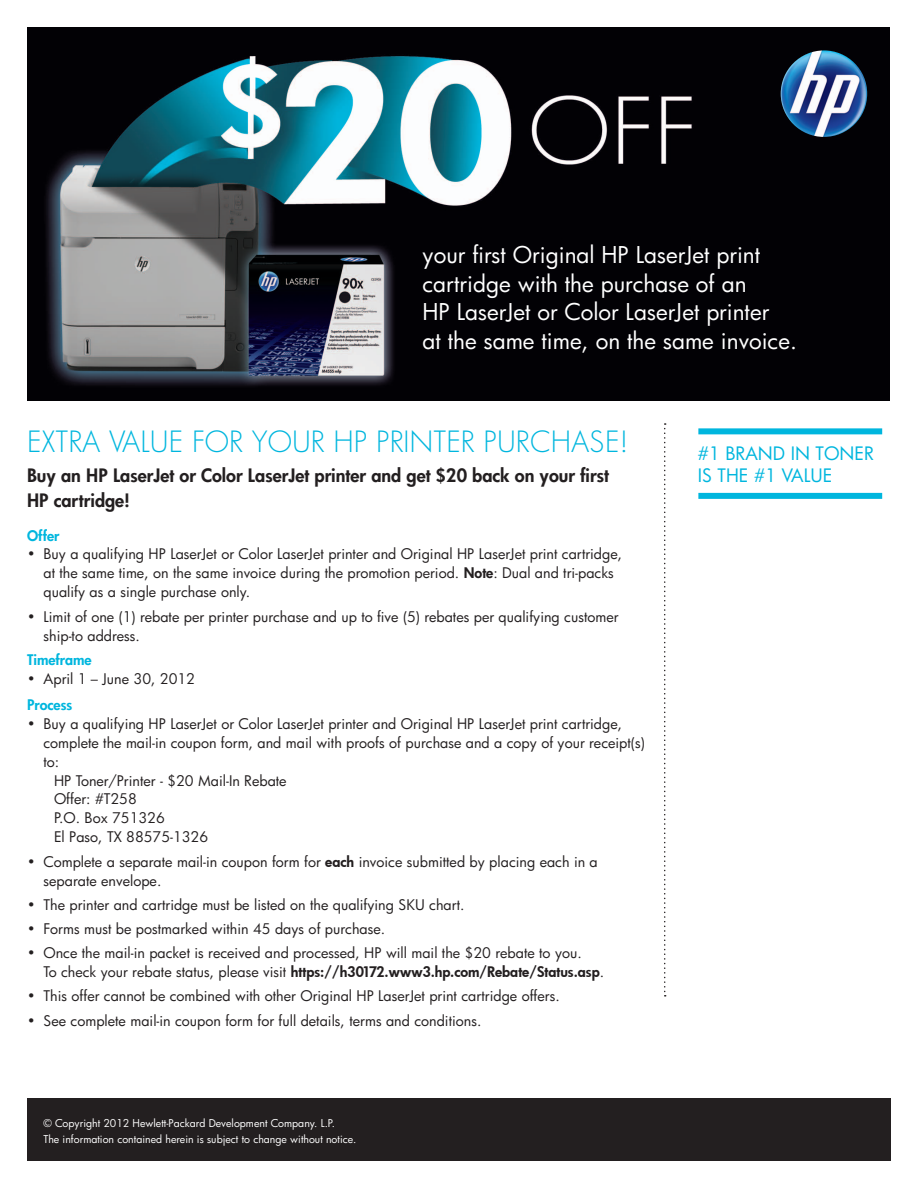
<style>
.page{position:relative;width:918px;height:1188px;background:#fff}
.page>*{position:absolute;margin:0;border:0;box-sizing:border-box;transform-origin:0 0}
.t1{font:300 28.5px "Futura";color:#00b6de}
.t2{font:22.5px/28.5px "Futura";color:#fff}
.t3{font:800 18px/25px "Futura";color:#231f20}
.t4{font:18px/22.5px "Futura";color:#00b6de}
.t5{font:14.25px/18.8px "Futura";color:#231f20}
.t6{font:14.25px "Futura Hv";color:#231f20}
.t7{font:800 14.25px "Futura";color:#00b6de}
.t8{font:10.5px/16px "Futura";color:#fff}
.s1{font-weight:800}
.s2{font-family:"Futura Hv"}
.s3{font-family:"Futura"}
</style>
<div class="page">
<div style="left:27px;top:1099px;width:864px;height:62px;background:#231f20"></div>
<svg style="left:664px;top:423px;width:2px;height:574px"></svg>
<div style="left:698px;top:428px;width:184px;height:6px;background:#00b6de"></div>
<div style="left:698px;top:493px;width:184px;height:6px;background:#00b6de"></div>
<img style="left:27px;top:27px;width:863px;height:374px">
<img style="left:781px;top:50px;width:86px;height:87px;border-radius:43px">
<h2 class="t2" style="left:423px;top:240px;width:376px">your first Original HP LaserJet print cartridge with the purchase of an<br>HP LaserJet or Color LaserJet printer<br>at the same time, on the same invoice.</h2>
<h1 class="t1" style="left:27px;top:422px;width:603px">EXTRA VALUE FOR YOUR HP PRINTER PURCHASE!</h1>
<p class="t3" style="left:27px;top:463px;width:584px">Buy an HP LaserJet or Color LaserJet printer and get $20 back on your first<br>HP cartridge!</p>
<p class="t7" style="left:27px;top:526px;width:34px">Offer</p>
<p class="t5" style="left:44px;top:544px;width:580px;text-indent:-17px">• Buy a qualifying HP LaserJet or Color LaserJet printer and Original HP LaserJet print cartridge, at the same time, on the same invoice during the promotion period. <span class="s1">Note</span>: Dual and tri-packs qualify as a single purchase only.</p>
<p class="t5" style="left:44px;top:607px;width:577px;text-indent:-17px">• Limit of one (1) rebate per printer purchase and up to five (5) rebates per qualifying customer ship-to address.</p>
<p class="t7" style="left:27px;top:651px;width:66px">Timeframe</p>
<p class="t5" style="left:27px;top:669px;width:170px">• April 1 – June 30, 2012</p>
<p class="t7" style="left:27px;top:696px;width:47px">Process</p>
<p class="t5" style="left:27px;top:714px;width:597px">• Buy a qualifying HP LaserJet or Color LaserJet printer and Original HP LaserJet print cartridge,</p>
<p class="t5" style="left:44px;top:733px;width:603px">complete the mail-in coupon form, and mail with proofs of purchase and a copy of your receipt(s)</p>
<p class="t5" style="left:44px;top:752px;width:17px">to:</p>
<p class="t5" style="left:54px;top:771px;width:234px">HP Toner/Printer - $20 Mail-In Rebate</p>
<p class="t5" style="left:54px;top:789px;width:84px">Offer: #T258</p>
<p class="t5" style="left:54px;top:808px;width:112px">P.O. Box 751326</p>
<p class="t5" style="left:54px;top:827px;width:156px">El Paso, TX 88575-1326</p>
<p class="t5" style="left:44px;top:852px;width:556px;text-indent:-17px">• Complete a separate mail-in coupon form for <span class="s2">each</span> invoice submitted by placing each in a separate envelope.</p>
<p class="t5" style="left:27px;top:895px;width:439px">• The printer and cartridge must be listed on the qualifying SKU chart.</p>
<p class="t5" style="left:27px;top:919px;width:360px">• Forms must be postmarked within 45 days of purchase.</p>
<p class="t5" style="left:27px;top:944px;width:556px">• Once the mail-in packet is received and processed, HP will mail the $20 rebate to you.</p>
<p class="t6" style="left:44px;top:962px;width:562px"><span class="s3">To check your rebate status, please visit</span> https://h30172.www3.hp.com/Rebate/Status.asp<span class="s3">.</span></p>
<p class="t5" style="left:27px;top:987px;width:534px">• This offer cannot be combined with other Original HP LaserJet print cartridge offers.</p>
<p class="t5" style="left:27px;top:1011px;width:456px">• See complete mail-in coupon form for full details, terms and conditions.</p>
<p class="t8" style="left:44px;top:1115px;width:315px">© Copyright 2012 Hewlett-Packard Development Company. L.P.<br>The information contained herein is subject to change without notice.</p>
<p class="t4" style="left:698px;top:442px;width:178px">#1 Brandin TONER isthe</p>
<p class="t4" style="left:754px;top:464px;width:49px">#1 Value</p>
</div>
